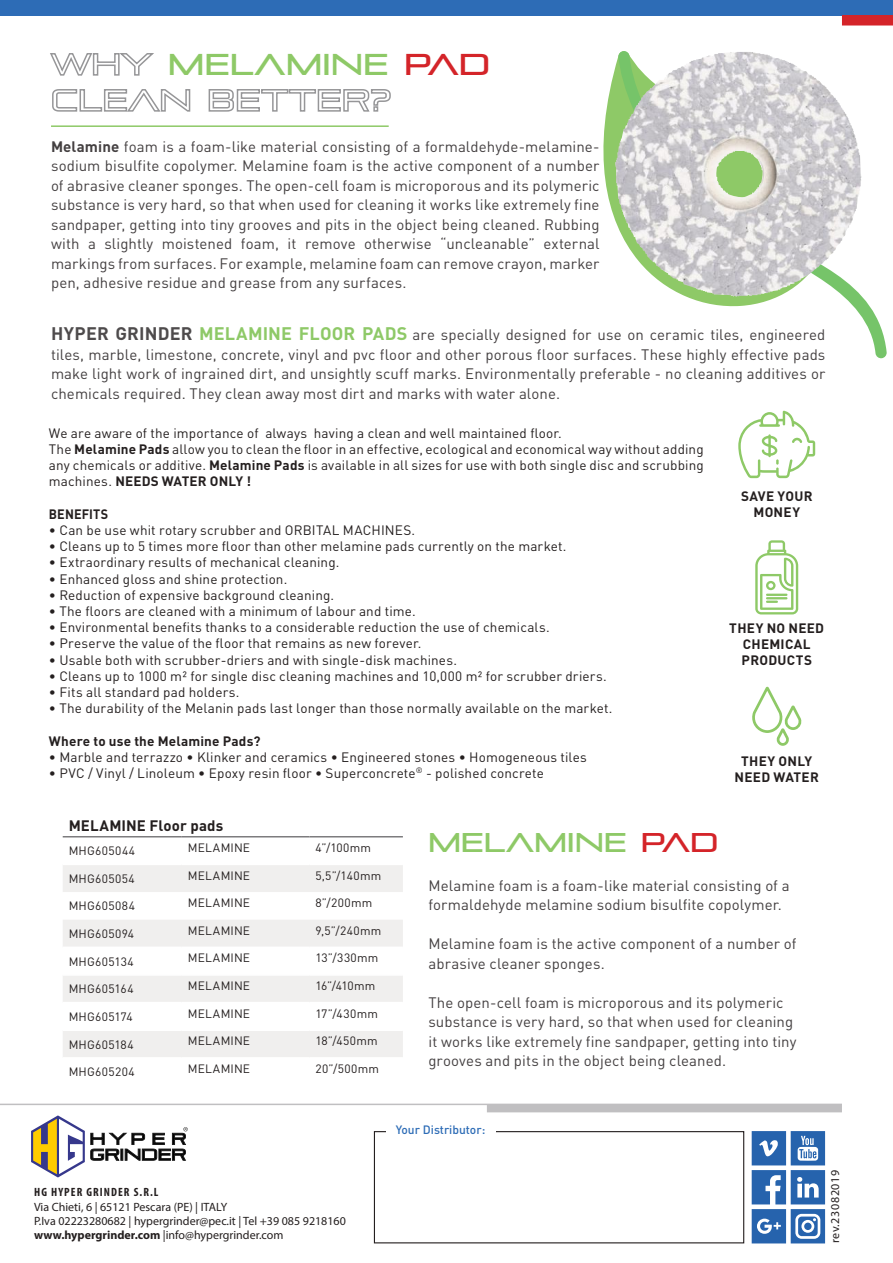
<style>
.page{position:relative;width:893px;height:1263px;background:#fff}
.page>*{position:absolute;margin:0;border:0;box-sizing:border-box;transform-origin:0 0}
.t1{font:30px "Pirulen Rg";letter-spacing:.015em;color:#8ec967}
.t2{font:27px "Pirulen Rg";letter-spacing:.015em;color:#8ec967}
.t3{font:15px/19.5px "DIN Pro";letter-spacing:.005em;color:#444041}
.t4{font:700 15px "DIN Pro";letter-spacing:.01em;color:#241f1f}
.t5{font:13.5px/16.2px "DIN Pro";letter-spacing:.01em;color:#241f1f}
.t6{font:700 13.5px/16.2px "DIN Pro";letter-spacing:.02em;color:#241f1f;text-align:center}
.t7{font:700 13.5px "DIN Pro";letter-spacing:.02em;color:#241f1f;scale:.93 1}
.t8{font:12px "DIN Pro";letter-spacing:.02em;color:#241f1f}
.t9{font:12px/14.4px "Myriad Pro";color:#241f1f}
.t10{font:700 condensed 12px "Myriad Pro";letter-spacing:.09em;color:#241f1f}
.t11{font:500 12px "DIN Pro";color:#2d6cb6}
.t12{font:12px "Myriad Pro";letter-spacing:.05em;color:#241f1f}
.s1{color:#d42429}
.s2{font-weight:700}
.s3{font-weight:700;font-size:18px;color:#4e4b4c}
.s4{font-weight:700;font-size:18px;color:#8ec967}
</style>
<div class="page">
<svg style="left:603px;top:69px;width:12px;height:151px;fill:#8ec967"></svg>
<svg style="left:621px;top:51px;width:266px;height:308px"></svg>
<img style="left:615px;top:52px;width:137px;height:245px">
<div style="left:0;top:0;width:893px;height:15px;background:#2d6cb6"></div>
<div style="left:842px;top:15px;width:51px;height:11px;background:#d42429"></div>
<hr style="left:0;top:1103px;width:842px;height:2px;background:#c0bfc1">
<div style="left:487px;top:1105px;width:355px;height:7px;background:#c0bfc1"></div>
<svg style="left:63px;top:837px;width:340px;height:1px"></svg>
<svg style="left:63px;top:865px;width:340px;height:192px;fill:#f0efee"></svg>
<hr style="left:63px;top:946px;width:119px;height:2px;background:#fff">
<hr style="left:182px;top:946px;width:127px;height:2px;background:#fff">
<hr style="left:63px;top:974px;width:119px;height:2px;background:#fff">
<hr style="left:182px;top:974px;width:127px;height:2px;background:#fff">
<hr style="left:309px;top:946px;width:94px;height:2px;background:#fff">
<hr style="left:309px;top:974px;width:94px;height:2px;background:#fff">
<hr style="left:63px;top:1002px;width:119px;height:1px;background:#fff">
<hr style="left:182px;top:1002px;width:127px;height:1px;background:#fff">
<hr style="left:309px;top:1002px;width:94px;height:1px;background:#fff">
<hr style="left:63px;top:1029px;width:119px;height:2px;background:#fff">
<hr style="left:182px;top:1029px;width:127px;height:2px;background:#fff">
<hr style="left:309px;top:1029px;width:94px;height:2px;background:#fff">
<hr style="left:63px;top:836px;width:119px;height:1px;background:#7d7c7e">
<hr style="left:182px;top:836px;width:127px;height:1px;background:#7d7c7e">
<hr style="left:309px;top:836px;width:94px;height:1px;background:#7d7c7e">
<svg style="left:738px;top:411px;width:77px;height:67px"></svg>
<svg style="left:755px;top:540px;width:43px;height:74px"></svg>
<svg style="left:752px;top:687px;width:50px;height:59px"></svg>
<svg style="left:752px;top:1131px;width:73px;height:112px"></svg>
<svg style="left:31px;top:1115px;width:157px;height:62px"></svg>
<div style="left:374px;top:1131px;width:370px;height:112px;border:1px solid #241f1f"></div>
<div style="left:386px;top:1124px;width:109px;height:21px;background:#fff"></div>
<svg style="left:50px;top:53px;width:104px;height:23px"></svg>
<svg style="left:52px;top:89px;width:139px;height:23px"></svg>
<svg style="left:208px;top:89px;width:183px;height:23px"></svg>
<hr style="left:51px;top:125px;width:338px;height:2px;background:#8ec967">
<h1 class="t1" style="left:168px;top:46px;width:323px">MELAMINE <span class="s1">PAD</span></h1>
<p class="t3" style="left:51px;top:136px;width:550px;text-align:justify"><span class="s2">Melamine</span> foam is a foam-like material consisting of a formaldehyde-melamine&shy;sodium bisulfite copolymer. Melamine foam is the active component of a number of abrasive cleaner sponges. The open-cell foam is microporous and its polymeric substance is very hard, so that when used for cleaning it works like extremely fine sandpaper, getting into tiny grooves and pits in the object being cleaned. Rubbing with a slightly moistened foam, it remove otherwise “uncleanable” external markings from surfaces. For example, melamine foam can remove crayon, marker pen, adhesive residue and grease from any surfaces.</p>
<p class="t3" style="left:51px;top:324px;width:776px;text-align:justify"><span class="s3">HYPER GRINDER</span> <span class="s4">MELAMINE FLOOR PADS</span> are specially designed for use on ceramic tiles, engineered tiles, marble, limestone, concrete, vinyl and pvc floor and other porous floor surfaces. These highly effective pads make light work of ingrained dirt, and unsightly scuff marks. Environmentally preferable - no cleaning additives or chemicals required. They clean away most dirt and marks with water alone.</p>
<p class="t5" style="left:49px;top:424px;width:656px">We are aware of the importance of always having a clean and well maintained floor.<br>The <span class="s2">Melamine Pads</span> allow you to clean the floor in an effective, ecological and economical way without adding any chemicals or additive. <span class="s2">Melamine Pads</span> is available in all sizes for use with both single disc and scrubbing machines. <span class="s2">NEEDS WATER ONLY !</span></p>
<p class="t7" style="left:49px;top:505px;width:65px">BENEFITS</p>
<p class="t5" style="left:49px;top:521px;width:368px">• Can be use whit rotary scrubber and ORBITAL MACHINES.</p>
<p class="t5" style="left:49px;top:538px;width:519px">• Cleans up to 5 times more floor than other melamine pads currently on the market.</p>
<p class="t5" style="left:49px;top:554px;width:292px">• Extraordinary results of mechanical cleaning.</p>
<p class="t5" style="left:49px;top:570px;width:240px">• Enhanced gloss and shine protection.</p>
<p class="t5" style="left:49px;top:586px;width:287px">• Reduction of expensive background cleaning.</p>
<p class="t5" style="left:49px;top:602px;width:368px">• The floors are cleaned with a minimum of labour and time.</p>
<p class="t5" style="left:49px;top:619px;width:502px">• Environmental benefits thanks to a considerable reduction the use of chemicals.</p>
<p class="t5" style="left:49px;top:635px;width:374px">• Preserve the value of the floor that remains as new forever.</p>
<p class="t5" style="left:49px;top:651px;width:410px">• Usable both with scrubber-driers and with single-disk machines.</p>
<p class="t5" style="left:49px;top:667px;width:559px">• Cleans up to 1000 m² for single disc cleaning machines and 10,000 m² for scrubber driers.</p>
<p class="t5" style="left:49px;top:683px;width:192px">• Fits all standard pad holders.</p>
<p class="t5" style="left:49px;top:700px;width:565px">• The durability of the Melanin pads last longer than those normally available on the market.</p>
<p class="t6" style="left:49px;top:732px;width:213px">Where to use the Melamine Pads?</p>
<p class="t5" style="left:49px;top:748px;width:539px">• Marble and terrazzo • Klinker and ceramics • Engineered stones • Homogeneous tiles</p>
<p class="t5" style="left:49px;top:764px;width:496px">• PVC / Vinyl / Linoleum • Epoxy resin floor • Superconcrete<sup>®</sup> - polished concrete</p>
<p class="t4" style="left:69px;top:815px;width:156px">MELAMINE Floor pads</p>
<p class="t8" style="left:69px;top:843px;width:68px">MHG605044</p>
<p class="t8" style="left:188px;top:839px;width:64px">MELAMINE</p>
<p class="t8" style="left:315px;top:839px;width:57px">4”/100mm</p>
<p class="t8" style="left:69px;top:870px;width:68px">MHG605054</p>
<p class="t8" style="left:188px;top:867px;width:64px">MELAMINE</p>
<p class="t8" style="left:315px;top:867px;width:68px">5,5”/140mm</p>
<p class="t8" style="left:69px;top:898px;width:68px">MHG605084</p>
<p class="t8" style="left:188px;top:895px;width:64px">MELAMINE</p>
<p class="t8" style="left:315px;top:895px;width:58px">8”/200mm</p>
<p class="t8" style="left:69px;top:925px;width:67px">MHG605094</p>
<p class="t8" style="left:188px;top:922px;width:64px">MELAMINE</p>
<p class="t8" style="left:315px;top:922px;width:67px">9,5”/240mm</p>
<p class="t8" style="left:69px;top:953px;width:67px">MHG605134</p>
<p class="t8" style="left:188px;top:950px;width:64px">MELAMINE</p>
<p class="t8" style="left:315px;top:950px;width:65px">13”/330mm</p>
<p class="t8" style="left:69px;top:981px;width:66px">MHG605164</p>
<p class="t8" style="left:188px;top:978px;width:64px">MELAMINE</p>
<p class="t8" style="left:315px;top:978px;width:62px">16”/410mm</p>
<p class="t8" style="left:69px;top:1008px;width:65px">MHG605174</p>
<p class="t8" style="left:188px;top:1005px;width:64px">MELAMINE</p>
<p class="t8" style="left:315px;top:1005px;width:64px">17”/430mm</p>
<p class="t8" style="left:69px;top:1036px;width:67px">MHG605184</p>
<p class="t8" style="left:188px;top:1033px;width:64px">MELAMINE</p>
<p class="t8" style="left:315px;top:1033px;width:64px">18”/450mm</p>
<p class="t8" style="left:69px;top:1064px;width:68px">MHG605204</p>
<p class="t8" style="left:188px;top:1060px;width:64px">MELAMINE</p>
<p class="t8" style="left:315px;top:1060px;width:65px">20”/500mm</p>
<p class="t6" style="left:741px;top:487px;width:73px">SAVE YOUR<br>MONEY</p>
<p class="t6" style="left:729px;top:619px;width:96px">THEY NO NEED<br>CHEMICAL<br>PRODUCTS</p>
<p class="t6" style="left:735px;top:752px;width:86px">THEY ONLY<br>NEED WATER</p>
<h2 class="t2" style="left:428px;top:826px;width:291px">MELAMINE <span class="s1">PAD</span></h2>
<p class="t3" style="left:428px;top:875px;width:363px">Melamine foam is a foam-like material consisting of a formaldehyde melamine sodium bisulfite copolymer.</p>
<p class="t3" style="left:428px;top:933px;width:369px">Melamine foam is the active component of a number of abrasive cleaner sponges.</p>
<p class="t3" style="left:428px;top:992px;width:370px">The open-cell foam is microporous and its polymeric substance is very hard, so that when used for cleaning it works like extremely fine sandpaper, getting into tiny grooves and pits in the object being cleaned.</p>
<p class="t10" style="left:34px;top:1184px;width:126px">HG HYPER GRINDER S.R.L</p>
<p class="t9" style="left:34px;top:1199px;width:313px">Via Chieti, 6 | 65121 Pescara (PE) | ITALY<br>P.Iva 02223280682 | hypergrinder@pec.it | Tel +39 085 9218160 <span class="s2">www.hypergrinder.com</span> |info@hypergrinder.com</p>
<p class="t11" style="left:396px;top:1121px;width:91px">Your Distributor:</p>
<p class="t12" style="left:828px;top:1243px;width:75px;rotate:-90deg">rev.23082019</p>
</div>
